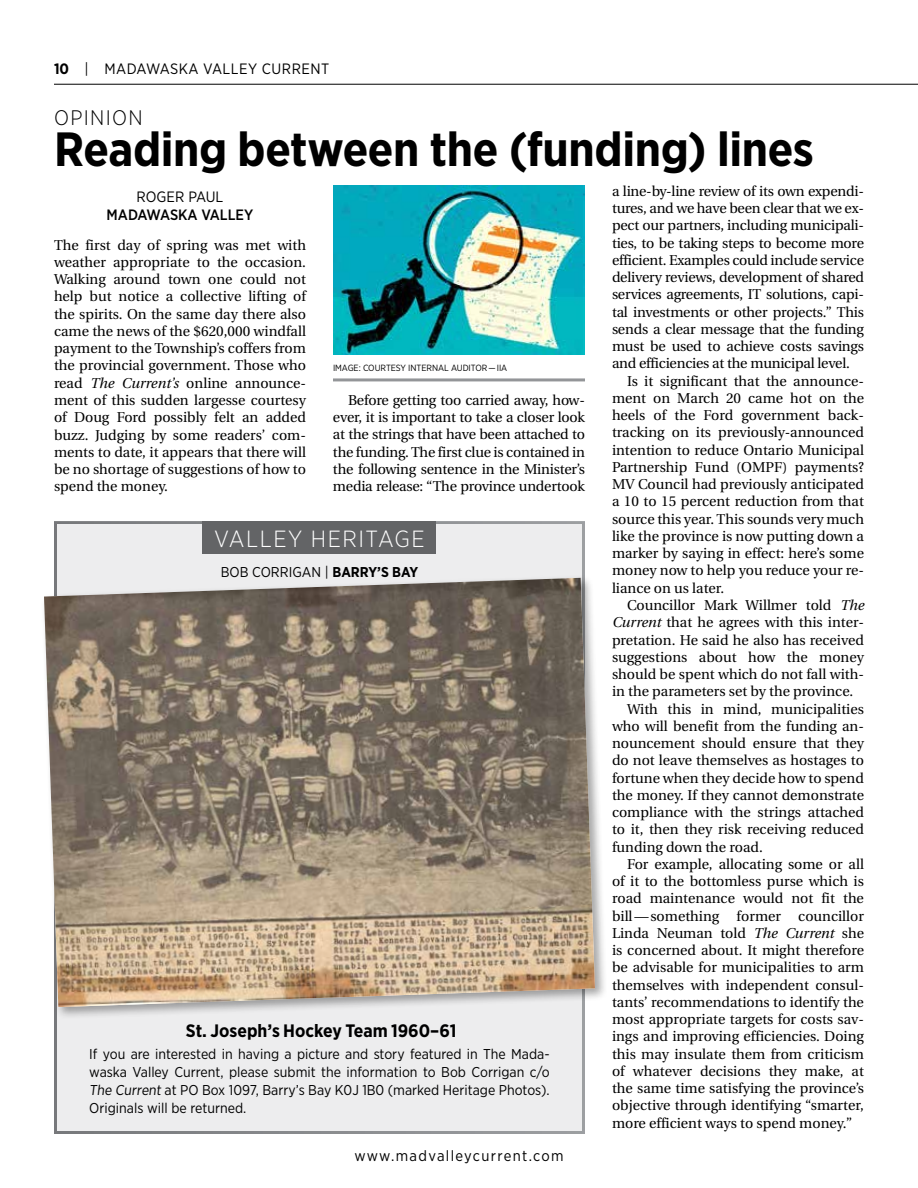
<style>
.page{position:relative;width:918px;height:1188px;background:#fff}
.page>*{position:absolute;margin:0;border:0;box-sizing:border-box;transform-origin:0 0}
.t1{font:700 48px "Gotham Narrow";letter-spacing:-.01em;color:#000}
.t2{font:300 23.4px "Gotham Narrow";letter-spacing:.065em;color:#fff}
.t3{font:300 21px "Gotham Narrow";letter-spacing:.065em;color:#000}
.t4{font:700 18px "Gotham Narrow";color:#000}
.t5{font:15px "Gotham Narrow";letter-spacing:.03em;color:#000}
.t6{font:15px "Gotham Narrow";letter-spacing:.09em;color:#000}
.t7{font:500 15px "Gotham Narrow";color:#000}
.t8{font:15px "Gotham Narrow";color:#000}
.t9{font:14.25px/17.2px "Utopia";color:#000;text-align:justify}
.t10{font:14.25px/18px "Gotham Narrow";color:#000;text-align:justify}
.t11{font:9px "Gotham Narrow";letter-spacing:-.005em;color:#000}
.s1{font-weight:700}
.s2{font-style:italic}
</style>
<div class="page">
<hr style="left:54px;top:84px;width:864px;height:1px;background:#000">
<div style="left:54px;top:521px;width:531px;height:613px;background:#ededee;border:6px solid #fff"></div>
<div style="left:41px;top:575px;width:566px;height:445px;background:#000;opacity:.35"></div>
<img style="left:44px;top:578px;width:551px;height:429px">
<div style="left:202px;top:521px;width:234px;height:33px;background:#636466"></div>
<img style="left:333px;top:185px;width:252px;height:170px">
<hr style="left:333px;top:378px;width:252px;height:3px;background:#939598">
<p class="t5" style="left:54px;top:59px;width:277px"><span class="s1">10</span> | MADAWASKA VALLEY CURRENT</p>
<h3 class="t3" style="left:54px;top:105px;width:90px">OPINION</h3>
<h1 class="t1" style="left:54px;top:118px;width:761px">Reading between the (funding) lines</h1>
<p class="t8" style="left:137px;top:188px;width:88px">ROGER PAUL</p>
<p class="t7" style="left:107px;top:206px;width:148px">MADAWASKA VALLEY</p>
<p class="t9" style="left:54px;top:236px;width:254px">The first day of spring was met with weather appropriate to the occasion.<br>Walking around town one could not help but notice a collective lifting of the spirits. On the same day there also came the news of the $620,000 windfall payment to the Township’s coffers from the provincial government. Those who read <span class="s2">The Current’s</span> online announce&shy;ment of this sudden largesse courtesy of Doug Ford possibly felt an added buzz. Judging by some readers’ com&shy;ments to date, it appears that there will be no shortage of suggestions of how to spend the money.</p>
<p class="t11" style="left:333px;top:362px;width:176px">IMAGE: COURTESY INTERNAL AUDITOR — IIA</p>
<p class="t9" style="left:333px;top:392px;width:254px;text-indent:15px">Before getting too carried away, how&shy;ever, it is important to take a closer look at the strings that have been attached to the funding. The first clue is contained in the following sentence in the Minister’s media release: “The province undertook</p>
<h2 class="t2" style="left:214px;top:524px;width:212px">VALLEY HERITAGE</h2>
<p class="t10" style="left:221px;top:563px;width:199px">BOB CORRIGAN | <span class="s1">BARRY’S BAY</span></p>
<p class="t4" style="left:186px;top:1019px;width:272px">St. Joseph’s Hockey Team 1960–61</p>
<p class="t10" style="left:89px;top:1045px;width:462px">If you are interested in having a picture and story featured in The Mada&shy;waska Valley Current, please submit the information to Bob Corrigan c/o The Current at PO Box 1097, Barry’s Bay K0J 1B0 (marked Heritage Photos).<br>Originals will be returned.</p>
<p class="t6" style="left:354px;top:1146px;width:211px">www.madvalleycurrent.com</p>
<p class="t9" style="left:612px;top:183px;width:253px">a line-by-line review of its own expendi-</p>
<p class="t9" style="left:612px;top:200px;width:254px">tures, and we have been clear that we ex-</p>
<p class="t9" style="left:612px;top:217px;width:253px">pect our partners, including municipali-</p>
<p class="t9" style="left:612px;top:234px;width:254px">ties, to be taking steps to become more</p>
<p class="t9" style="left:612px;top:252px;width:254px">efficient. Examples could include service</p>
<p class="t9" style="left:612px;top:269px;width:254px">delivery reviews, development of shared</p>
<p class="t9" style="left:612px;top:286px;width:254px">services agreements, IT solutions, capi-</p>
<p class="t9" style="left:612px;top:303px;width:253px">tal investments or other projects.” This</p>
<p class="t9" style="left:612px;top:321px;width:253px">sends a clear message that the funding</p>
<p class="t9" style="left:612px;top:338px;width:253px">must be used to achieve costs savings</p>
<p class="t9" style="left:612px;top:355px;width:239px">and efficiencies at the municipal level.</p>
<p class="t9" style="left:627px;top:372px;width:239px">Is it significant that the announce-</p>
<p class="t9" style="left:612px;top:390px;width:254px">ment on March 20 came hot on the</p>
<p class="t9" style="left:612px;top:407px;width:253px">heels of the Ford government back-</p>
<p class="t9" style="left:612px;top:424px;width:253px">tracking on its previously-announced</p>
<p class="t9" style="left:612px;top:441px;width:254px">intention to reduce Ontario Municipal</p>
<p class="t9" style="left:612px;top:459px;width:254px">Partnership Fund (OMPF) payments?</p>
<p class="t9" style="left:612px;top:476px;width:253px">MV Council had previously anticipated</p>
<p class="t9" style="left:612px;top:493px;width:253px">a 10 to 15 percent reduction from that</p>
<p class="t9" style="left:612px;top:511px;width:254px">source this year. This sounds very much</p>
<p class="t9" style="left:612px;top:528px;width:254px">like the province is now putting down a</p>
<p class="t9" style="left:612px;top:545px;width:254px">marker by saying in effect: here’s some</p>
<p class="t9" style="left:612px;top:562px;width:253px">money now to help you reduce your re-</p>
<p class="t9" style="left:612px;top:580px;width:114px">liance on us later.</p>
<p class="t9" style="left:627px;top:597px;width:239px">Councillor Mark Willmer told <span class="s2">The</span></p>
<p class="t9" style="left:612px;top:614px;width:253px"><span class="s2">Current</span> that he agrees with this inter-</p>
<p class="t9" style="left:612px;top:631px;width:254px">pretation. He said he also has received</p>
<p class="t9" style="left:612px;top:649px;width:254px">suggestions about how the money</p>
<p class="t9" style="left:612px;top:666px;width:254px">should be spent which do not fall with-</p>
<p class="t9" style="left:612px;top:683px;width:243px">in the parameters set by the province.</p>
<p class="t9" style="left:627px;top:700px;width:239px">With this in mind, municipalities</p>
<p class="t9" style="left:612px;top:718px;width:253px">who will benefit from the funding an-</p>
<p class="t9" style="left:612px;top:735px;width:254px">nouncement should ensure that they</p>
<p class="t9" style="left:612px;top:752px;width:254px">do not leave themselves as hostages to</p>
<p class="t9" style="left:612px;top:769px;width:253px">fortune when they decide how to spend</p>
<p class="t9" style="left:612px;top:787px;width:254px">the money. If they cannot demonstrate</p>
<p class="t9" style="left:612px;top:804px;width:254px">compliance with the strings attached</p>
<p class="t9" style="left:612px;top:821px;width:253px">to it, then they risk receiving reduced</p>
<p class="t9" style="left:612px;top:838px;width:152px">funding down the road.</p>
<p class="t9" style="left:627px;top:856px;width:238px">For example, allocating some or all</p>
<p class="t9" style="left:612px;top:873px;width:253px">of it to the bottomless purse which is</p>
<p class="t9" style="left:612px;top:890px;width:253px">road maintenance would not fit the</p>
<p class="t9" style="left:612px;top:907px;width:254px">bill—something former councillor</p>
<p class="t9" style="left:612px;top:925px;width:254px">Linda Neuman told <span class="s2">The Current</span> she</p>
<p class="t9" style="left:612px;top:942px;width:254px">is concerned about. It might therefore</p>
<p class="t9" style="left:612px;top:959px;width:253px">be advisable for municipalities to arm</p>
<p class="t9" style="left:612px;top:976px;width:253px">themselves with independent consul-</p>
<p class="t9" style="left:612px;top:994px;width:253px">tants’ recommendations to identify the</p>
<p class="t9" style="left:612px;top:1011px;width:253px">most appropriate targets for costs sav-</p>
<p class="t9" style="left:612px;top:1028px;width:253px">ings and improving efficiencies. Doing</p>
<p class="t9" style="left:612px;top:1045px;width:254px">this may insulate them from criticism</p>
<p class="t9" style="left:612px;top:1063px;width:254px">of whatever decisions they make, at</p>
<p class="t9" style="left:612px;top:1080px;width:254px">the same time satisfying the province’s</p>
<p class="t9" style="left:612px;top:1097px;width:253px">objective through identifying “smarter,</p>
<p class="t9" style="left:612px;top:1114px;width:242px">more efficient ways to spend money.”</p>
</div>
